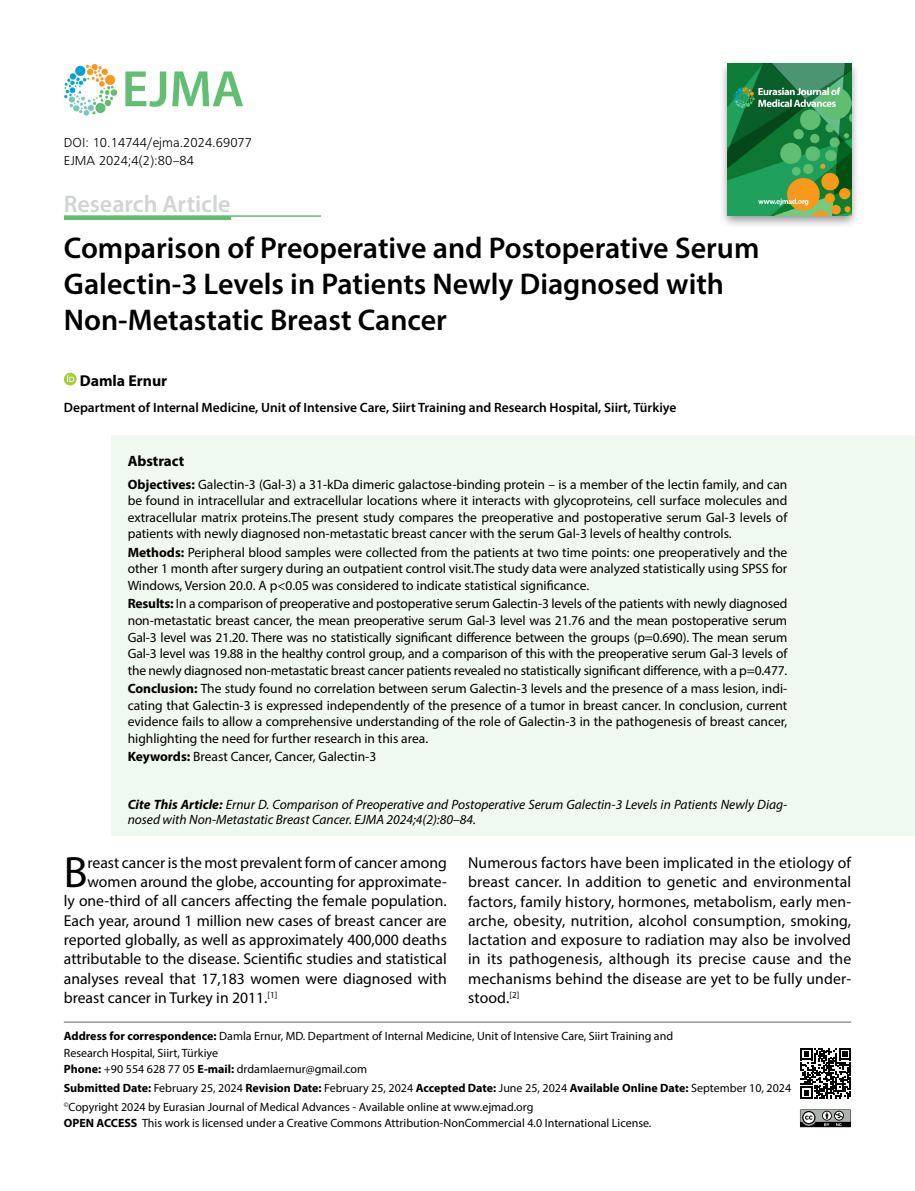
<style>
.page{position:relative;width:915px;height:1191px;background:#fff}
.page>*{position:absolute;margin:0;border:0;box-sizing:border-box;transform-origin:0 0}
.t1{font:43.95px "Myriad Pro";color:#000}
.t2{font:600 30px/36px "Myriad Pro";color:#000}
.t3{font:600 24px "Myriad Pro";color:#d1d3d4}
.t4{font:15.75px/19.2px "Myriad Pro";color:#000;text-align:justify}
.t5{font:700 15.75px "Myriad Pro";color:#000}
.t6{font:700 15px "Myriad Pro";color:#000}
.t7{font:13.5px/16.5px "Myriad Pro";color:#000;text-align:justify}
.t8{font:italic 13.5px/15px "Myriad Pro";color:#000}
.t9{font:600 13.5px "Myriad Pro";color:#000}
.t10{font:13.5px/18px "Frugal Normal Tr";color:#000}
.t11{font:12px/16.5px "Myriad Pro";color:#000}
.s1{font-weight:700}
</style>
<div class="page">
<div style="left:112px;top:435px;width:802px;height:400px;background:#eff8f1"></div>
<svg style="left:64px;top:373px;width:13px;height:12px"></svg>
<svg style="left:67px;top:375px;width:7px;height:7px"></svg>
<hr style="left:64px;top:1021px;width:786px;height:2px;background:#939598">
<hr style="left:64px;top:215px;width:257px;height:2px;background:#60be72">
<hr style="left:64px;top:216px;width:166px;height:4px;background:#60be72">
<svg style="left:800px;top:1048px;width:50px;height:50px"></svg>
<svg style="left:800px;top:1109px;width:51px;height:19px"></svg>
<div style="left:717px;top:59px;width:143px;height:170px;background:#000;opacity:.43"></div>
<img style="left:727px;top:64px;width:123px;height:151px">
<img style="left:64px;top:64px;width:179px;height:51px">
<p class="t10" style="left:64px;top:133px;width:190px">DOI: 10.14744/ejma.2024.69077<br>EJMA 2024;4(2):80–84</p>
<h3 class="t3" style="left:64px;top:188px;width:168px">Research Article</h3>
<h2 class="t2" style="left:64px;top:229px;width:697px">Comparison of Preoperative and Postoperative Serum<br>Galectin-3 Levels in Patients Newly Diagnosed with<br>Non-Metastatic Breast Cancer</h2>
<p class="t5" style="left:80px;top:370px;width:89px">Damla Ernur</p>
<p class="t9" style="left:64px;top:399px;width:614px">Department of Internal Medicine, Unit of Intensive Care, Siirt Training and Research Hospital, Siirt, Türkiye</p>
<p class="t6" style="left:128px;top:451px;width:58px">Abstract</p>
<p class="t7" style="left:128px;top:476px;width:661px"><span class="s1">Objectives:</span> Galectin-3 (Gal-3) a 31-kDa dimeric galactose-binding protein – is a member of the lectin family, and can be found in intracellular and extracellular locations where it interacts with glycoproteins, cell surface molecules and extracellular matrix proteins.The present study compares the preoperative and postoperative serum Gal-3 levels of patients with newly diagnosed non-metastatic breast cancer with the serum Gal-3 levels of healthy controls.</p>
<p class="t7" style="left:128px;top:544px;width:661px"><span class="s1">Methods:</span> Peripheral blood samples were collected from the patients at two time points: one preoperatively and the other 1 month after surgery during an outpatient control visit.The study data were analyzed statistically using SPSS for Windows, Version 20.0. A p&lt;0.05 was considered to indicate statistical significance.</p>
<p class="t7" style="left:128px;top:595px;width:661px"><span class="s1">Results:</span> In a comparison of preoperative and postoperative serum Galectin-3 levels of the patients with newly diagnosed non-metastatic breast cancer, the mean preoperative serum Gal-3 level was 21.76 and the mean postoperative serum Gal-3 level was 21.20. There was no statistically significant difference between the groups (p=0.690). The mean serum Gal-3 level was 19.88 in the healthy control group, and a comparison of this with the preoperative serum Gal-3 levels of the newly diagnosed non-metastatic breast cancer patients revealed no statistically significant difference, with a p=0.477.</p>
<p class="t7" style="left:128px;top:680px;width:661px"><span class="s1">Conclusion:</span> The study found no correlation between serum Galectin-3 levels and the presence of a mass lesion, indi&shy;cating that Galectin-3 is expressed independently of the presence of a tumor in breast cancer. In conclusion, current evidence fails to allow a comprehensive understanding of the role of Galectin-3 in the pathogenesis of breast cancer, highlighting the need for further research in this area.</p>
<p class="t7" style="left:128px;top:748px;width:250px"><span class="s1">Keywords:</span> Breast Cancer, Cancer, Galectin-3</p>
<p class="t8" style="left:128px;top:797px;width:661px"><span class="s1">Cite This Article:</span> Ernur D. Comparison of Preoperative and Postoperative Serum Galectin-3 Levels in Patients Newly Diag&shy;nosed with Non-Metastatic Breast Cancer. EJMA 2024;4(2):80–84.</p>
<h1 class="t1" style="left:64px;top:845px;width:25px">B</h1>
<p class="t4" style="left:88px;top:853px;width:360px">reast cancer is the most prevalent form of cancer among</p>
<p class="t4" style="left:88px;top:872px;width:360px">women around the globe, accounting for approximate-</p>
<p class="t4" style="left:64px;top:891px;width:384px">ly one-third of all cancers affecting the female population.</p>
<p class="t4" style="left:64px;top:910px;width:384px">Each year, around 1 million new cases of breast cancer are</p>
<p class="t4" style="left:64px;top:930px;width:384px">reported globally, as well as approximately 400,000 deaths</p>
<p class="t4" style="left:64px;top:949px;width:384px">attributable to the disease. Scientific studies and statistical</p>
<p class="t4" style="left:64px;top:968px;width:384px">analyses reveal that 17,183 women were diagnosed with</p>
<p class="t4" style="left:64px;top:987px;width:215px">breast cancer in Turkey in 2011.<sup>[1]</sup></p>
<p class="t4" style="left:468px;top:853px;width:384px">Numerous factors have been implicated in the etiology of breast cancer. In addition to genetic and environmental factors, family history, hormones, metabolism, early men&shy;arche, obesity, nutrition, alcohol consumption, smoking, lactation and exposure to radiation may also be involved in its pathogenesis, although its precise cause and the mechanisms behind the disease are yet to be fully under&shy;stood.<sup>[2]</sup></p>
<p class="t11" style="left:64px;top:1028px;width:610px"><span class="s1">Address for correspondence:</span> Damla Ernur, MD. Department of Internal Medicine, Unit of Intensive Care, Siirt Training and<br>Research Hospital, Siirt, Türkiye<br><span class="s1">Phone:</span> +90 554 628 77 05 <span class="s1">E-mail:</span> drdamlaernur@gmail.com</p>
<p class="t11" style="left:64px;top:1078px;width:728px;line-height:18.6px"><span class="s1">Submitted Date:</span> February 25, 2024 <span class="s1">Revision Date:</span> February 25, 2024 <span class="s1">Accepted Date:</span> June 25, 2024 <span class="s1">Available Online Date:</span> September 10, 2024 <sup>©</sup>Copyright 2024 by Eurasian Journal of Medical Advances - Available online at www.ejmad.org</p>
<p class="t11" style="left:64px;top:1114px;width:589px"><span class="s1">OPEN ACCESS</span> This work is licensed under a Creative Commons Attribution-NonCommercial 4.0 International License.</p>
</div>
